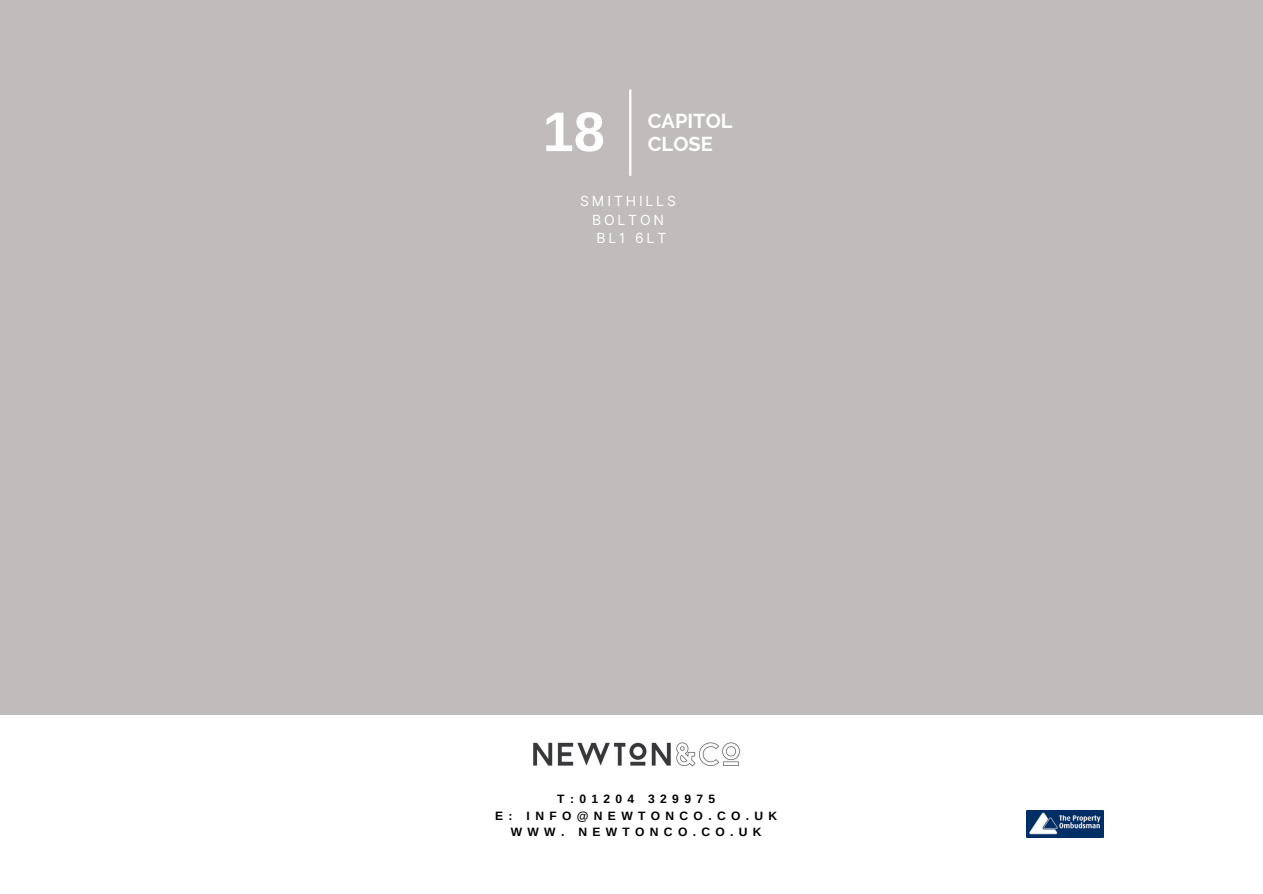
<style>
.page{position:relative;width:1263px;height:894px;background:#fff}
.page>*{position:absolute;margin:0;border:0;box-sizing:border-box;transform-origin:0 0}
.t1{font:700 55.8px "Arimo";color:#fff}
.t2{font:700 19.95px "Raleway";color:#fff}
.t3{font:13.95px/18.6px "Inter";letter-spacing:.205em;color:#fff;text-align:center}
.t4{font:700 12.15px "Arimo";letter-spacing:.44em;color:#000}
</style>
<div class="page">
<div style="left:0;top:0;width:1263px;height:893px;background:#bfbcbb"></div>
<hr style="left:629px;top:89px;width:2px;height:87px;background:#fff">
<div style="left:0;top:714px;width:1263px;height:179px;background:#fff"></div>
<img style="left:1026px;top:810px;width:78px;height:27px">
<img style="left:533px;top:742px;width:207px;height:25px">
<p class="t1" style="left:543px;top:100px;width:64px">18</p>
<h2 class="t2" style="left:648px;top:109px;width:86px">CAPITOL</h2>
<h2 class="t2" style="left:648px;top:133px;width:66px">CLOSE</h2>
<p class="t3" style="left:580px;top:191px;width:97px">SMITHILLS<br>BOLTON</p>
<h1 class="t3" style="left:597px;top:229px;width:71px">BL1 6LT</h1>
<p class="t4" style="left:557px;top:791px;width:159px">T:01204 329975</p>
<p class="t4" style="left:495px;top:808px;width:283px">E: INFO@NEWTONCO.CO.UK</p>
<p class="t4" style="left:511px;top:825px;width:252px">WWW. NEWTONCO.CO.UK</p>
</div>
